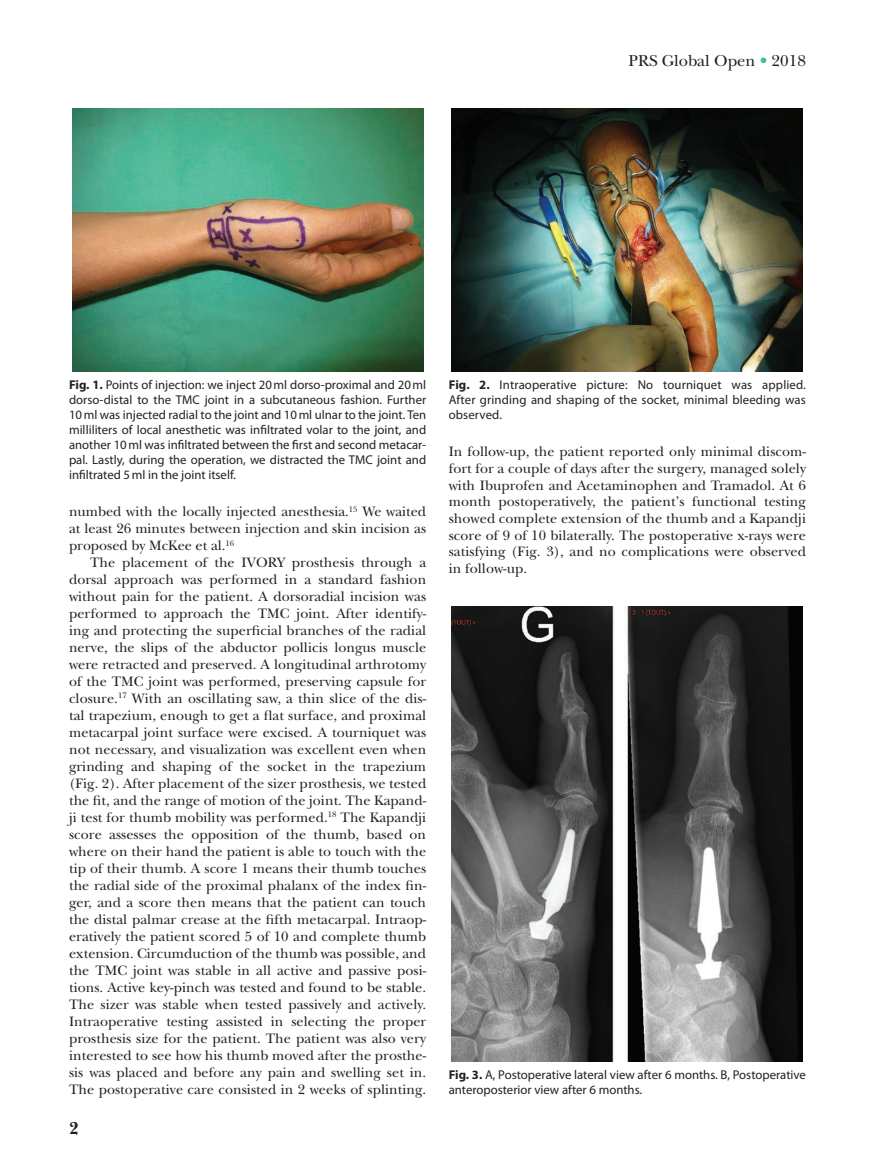
<style>
.page{position:relative;width:878px;height:1175px;background:#fff}
.page>*{position:absolute;margin:0;border:0;box-sizing:border-box;transform-origin:0 0}
.t1{font:700 18px "New Baskerville";color:#231f20}
.t2{font:16.5px "New Baskerville";color:#231f20}
.t3{font:14.25px/17px "New Baskerville";letter-spacing:.005em;color:#231f20;text-align:justify}
.t4{font:12.75px/15px "Myriad Pro";color:#231f20;text-align:justify}
.s1{color:#47bc8d}
.s2{font-weight:700}
</style>
<div class="page">
<img style="left:72px;top:108px;width:351px;height:263px">
<img style="left:451px;top:108px;width:352px;height:263px">
<img style="left:451px;top:606px;width:352px;height:455px">
<p class="t2" style="left:628px;top:51px;width:179px">PRS Global Open <span class="s1">•</span> 2018</p>
<p class="t4" style="left:69px;top:377px;width:359px"><span class="s2">Fig. 1.</span> Points of injection: we inject 20ml dorso-proximal and 20ml dorso-distal to the TMC joint in a subcutaneous fashion. Further 10ml was injected radial to the joint and 10ml ulnar to the joint. Ten milliliters of local anesthetic was infiltrated volar to the joint, and another 10ml was infiltrated between the first and second metacar&shy;pal. Lastly, during the operation, we distracted the TMC joint and infiltrated 5ml in the joint itself.</p>
<p class="t4" style="left:448px;top:377px;width:359px"><span class="s2">Fig. 2.</span> Intraoperative picture: No tourniquet was applied.<br>After grinding and shaping of the socket, minimal bleeding was observed.</p>
<p class="t3" style="left:449px;top:443px;width:359px">In follow-up, the patient reported only minimal discom&shy;fort for a couple of days after the surgery, managed solely with Ibuprofen and Acetaminophen and Tramadol. At 6 month postoperatively, the patient’s functional testing showed complete extension of the thumb and a Kapandji score of 9 of 10 bilaterally. The postoperative x-rays were satisfying (Fig. 3), and no complications were observed in follow-up.</p>
<p class="t3" style="left:69px;top:503px;width:359px">numbed with the locally injected anesthesia.<sup>15</sup> We waited at least 26 minutes between injection and skin incision as proposed by McKee et al.<sup>16</sup></p>
<p class="t3" style="left:69px;top:554px;width:359px;text-indent:21px">The placement of the IVORY prosthesis through a dorsal approach was performed in a standard fashion without pain for the patient. A dorsoradial incision was performed to approach the TMC joint. After identify&shy;ing and protecting the superficial branches of the radial nerve, the slips of the abductor pollicis longus muscle were retracted and preserved. A longitudinal arthrotomy of the TMC joint was performed, preserving capsule for closure.<sup>17</sup> With an oscillating saw, a thin slice of the dis&shy;tal trapezium, enough to get a flat surface, and proximal metacarpal joint surface were excised. A tourniquet was not necessary, and visualization was excellent even when grinding and shaping of the socket in the trapezium (Fig. 2). After placement of the sizer prosthesis, we tested the fit, and the range of motion of the joint. The Kapand&shy;ji test for thumb mobility was performed.<sup>18</sup> The Kapandji score assesses the opposition of the thumb, based on where on their hand the patient is able to touch with the tip of their thumb. A score 1 means their thumb touches the radial side of the proximal phalanx of the index fin&shy;ger, and a score then means that the patient can touch the distal palmar crease at the fifth metacarpal. Intraop&shy;eratively the patient scored 5 of 10 and complete thumb extension. Circumduction of the thumb was possible, and the TMC joint was stable in all active and passive posi&shy;tions. Active key-pinch was tested and found to be stable.<br>The sizer was stable when tested passively and actively.<br>Intraoperative testing assisted in selecting the proper prosthesis size for the patient. The patient was also very interested to see how his thumb moved after the prosthe&shy;sis was placed and before any pain and swelling set in.<br>The postoperative care consisted in 2 weeks of splinting.</p>
<p class="t4" style="left:448px;top:1067px;width:358px"><span class="s2">Fig. 3.</span> A, Postoperative lateral view after 6 months. B, Postoperative anteroposterior view after 6 months.</p>
<p class="t1" style="left:69px;top:1118px;width:11px">2</p>
</div>
